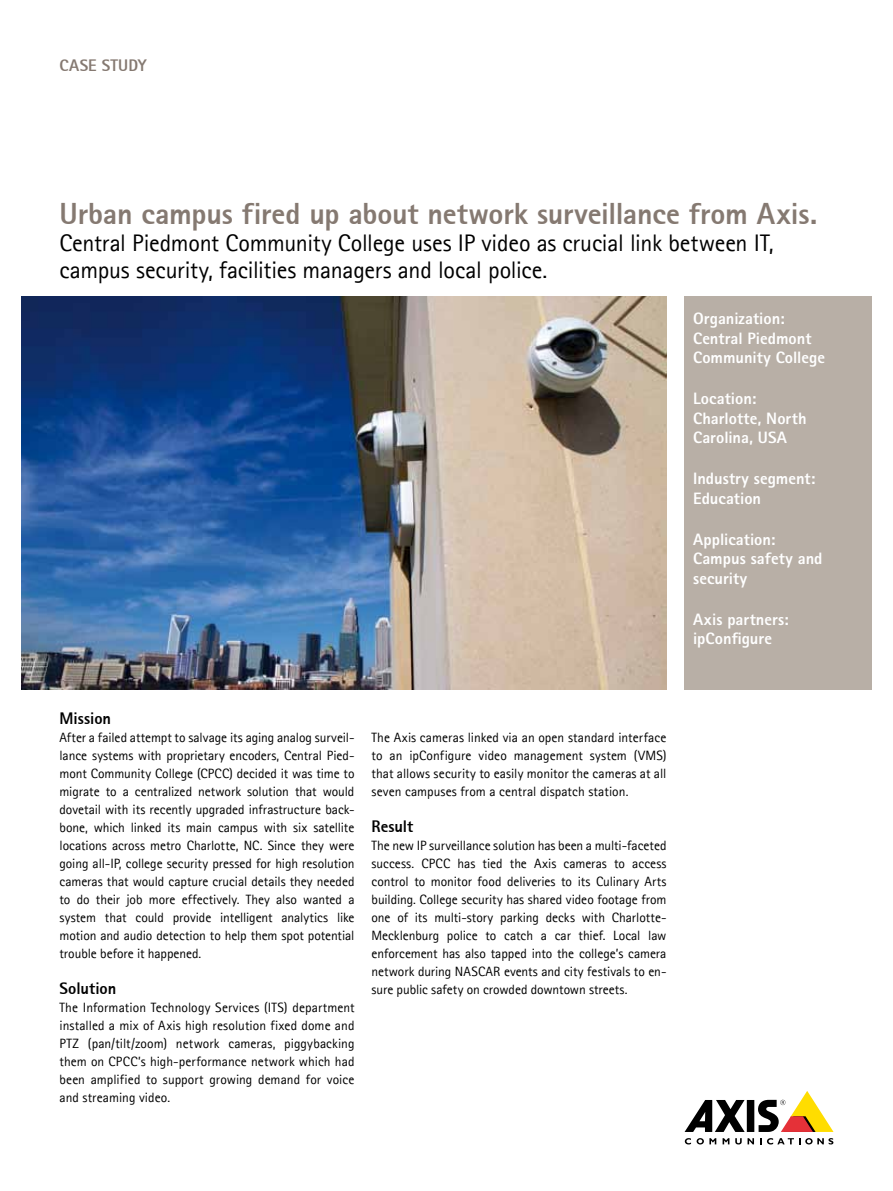
<style>
.page{position:relative;width:893px;height:1191px;background:#fff}
.page>*{position:absolute;margin:0;border:0;box-sizing:border-box;transform-origin:0 0}
.t1{font:800 30px "Agfa Rotis Sans Serif";letter-spacing:-.005em;color:#857971}
.t2{font:24px/27px "Agfa Rotis Sans Serif";letter-spacing:-.01em;color:#000}
.t3{font:800 16.5px/19.5px "Rotis Sans Serif Pro";color:#fff}
.t4{font:800 16.5px "Agfa Rotis Sans Serif";color:#000}
.t5{font:800 16.5px "Agfa Rotis Sans Serif";letter-spacing:.01em;color:#857971}
.t6{font:13.5px/18px "Agfa Rotis Sans Serif";color:#000;text-align:justify}
</style>
<div class="page">
<div style="left:747px;top:1100px;width:7px;height:32px;background:#000"></div>
<svg style="left:685px;top:1100px;width:60px;height:32px"></svg>
<svg style="left:758px;top:1091px;width:75px;height:41px"></svg>
<svg style="left:685px;top:1138px;width:6px;height:6px"></svg>
<svg style="left:697px;top:1138px;width:19px;height:6px"></svg>
<svg style="left:723px;top:1138px;width:6px;height:6px"></svg>
<svg style="left:735px;top:1138px;width:19px;height:6px"></svg>
<svg style="left:760px;top:1138px;width:73px;height:6px"></svg>
<div style="left:684px;top:296px;width:188px;height:393px;background:#b8afa6"></div>
<img style="left:21px;top:296px;width:645px;height:393px">
<p class="t5" style="left:60px;top:55px;width:89px">CASE STUDY</p>
<h1 class="t1" style="left:60px;top:194px;width:759px">Urban campus fired up about network surveillance from Axis.</h1>
<h2 class="t2" style="left:60px;top:228px;width:716px">Central Piedmont Community College uses IP video as crucial link between IT, campus security, facilities managers and local police.</h2>
<p class="t3" style="left:693px;top:308px;width:133px">Organization:<br>Central Piedmont<br>Community College</p>
<p class="t3" style="left:693px;top:389px;width:115px">Location:<br>Charlotte, North<br>Carolina, USA</p>
<p class="t3" style="left:693px;top:469px;width:124px">Industry segment:<br>Education</p>
<p class="t3" style="left:693px;top:529px;width:131px">Application:<br>Campus safety and security</p>
<p class="t3" style="left:693px;top:609px;width:97px">Axis partners: ipConfigure</p>
<p class="t4" style="left:60px;top:707px;width:53px">Mission</p>
<p class="t6" style="left:60px;top:727px;width:297px">After a failed attempt to salvage its aging analog surveil&shy;lance systems with proprietary encoders, Central Pied&shy;mont Community College (CPCC) decided it was time to migrate to a centralized network solution that would dovetail with its recently upgraded infrastructure back&shy;bone, which linked its main campus with six satellite locations across metro Charlotte, NC. Since they were going all-IP, college security pressed for high resolution cameras that would capture crucial details they needed to do their job more effectively. They also wanted a system that could provide intelligent analytics like motion and audio detection to help them spot potential trouble before it happened.</p>
<p class="t4" style="left:60px;top:977px;width:58px">Solution</p>
<p class="t6" style="left:60px;top:997px;width:297px">The Information Technology Services (ITS) department installed a mix of Axis high resolution fixed dome and PTZ (pan/tilt/zoom) network cameras, piggybacking them on CPCC’s high-performance network which had been amplified to support growing demand for voice and streaming video.</p>
<p class="t6" style="left:372px;top:727px;width:297px">The Axis cameras linked via an open standard interface to an ipConfigure video management system (VMS) that allows security to easily monitor the cameras at all seven campuses from a central dispatch station.</p>
<p class="t4" style="left:372px;top:815px;width:43px">Result</p>
<p class="t6" style="left:372px;top:835px;width:296px">The new IP surveillance solution has been a multi-faceted success. CPCC has tied the Axis cameras to access control to monitor food deliveries to its Culinary Arts building. College security has shared video footage from one of its multi-story parking decks with Charlotte-Mecklenburg police to catch a car thief. Local law enforcement has also tapped into the college’s camera network during NASCAR events and city festivals to en&shy;sure public safety on crowded downtown streets.</p>
</div>
